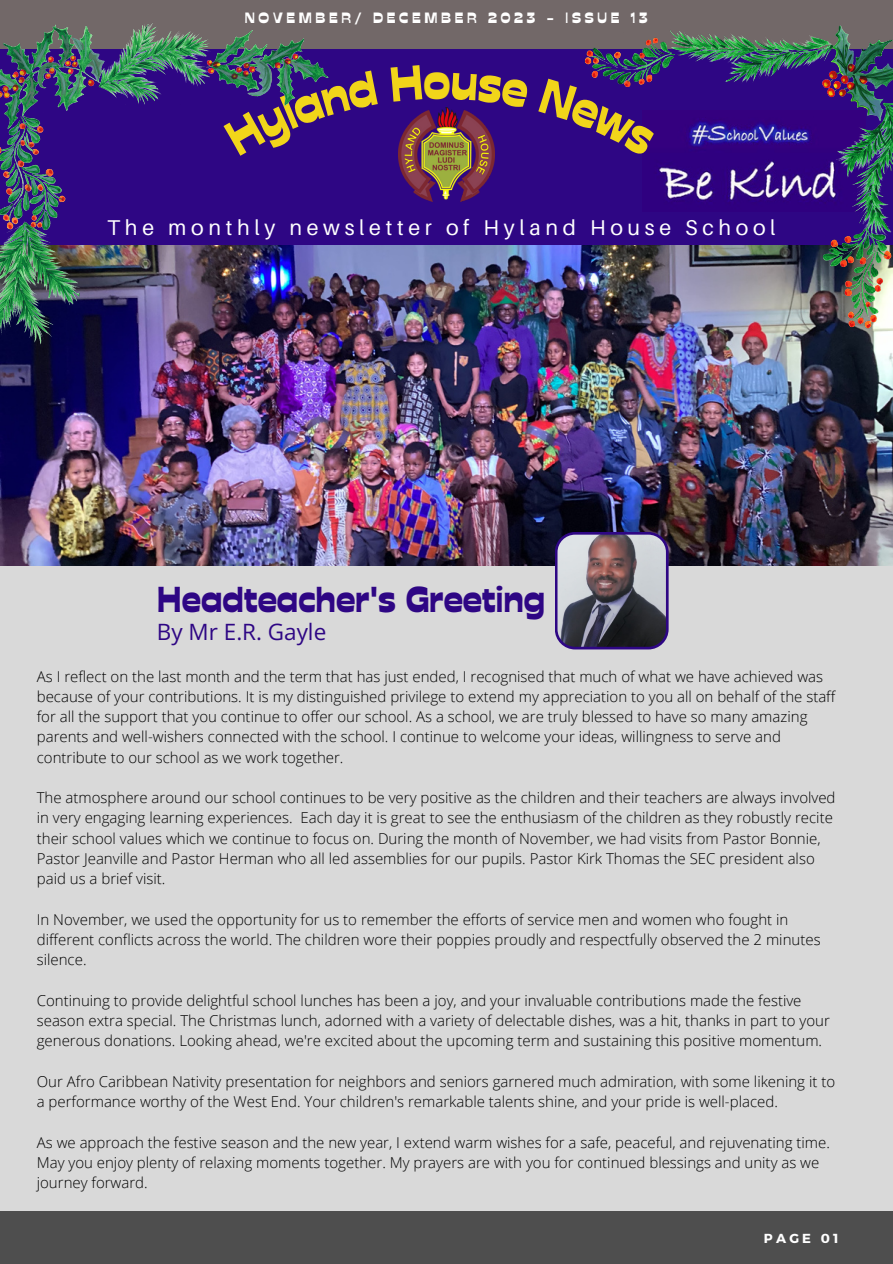
<style>
.page{position:relative;width:893px;height:1264px;background:#fff}
.page>*{position:absolute;margin:0;border:0;box-sizing:border-box;transform-origin:0 0}
.t1{font:36px "Stadio Now Novarese";color:#2e0684}
.t2{font:22.5px "Open Sans";color:#2e0684}
.t3{font:21.3px "Aileron";letter-spacing:.22em;color:#fff}
.t4{font:300 15px/20.2px "Open Sans";color:#000}
.t5{font:700 15px "Stadio Now Display";letter-spacing:.25em;color:#fff}
.t6{font:700 13.05px "Montserrat";letter-spacing:.25em;color:#fff}
</style>
<div class="page">
<div style="left:0;top:0;width:892px;height:302px;background:#2e0684"></div>
<div style="left:0;top:0;width:892px;height:48px;background:#726868"></div>
<img style="left:398px;top:108px;width:96px;height:94px">
<div style="left:0;top:565px;width:892px;height:646px;background:#d9d9d9"></div>
<div style="left:0;top:1211px;width:892px;height:52px;background:#4e4e4e"></div>
<img style="left:0;top:245px;width:892px;height:320px">
<svg style="left:554px;top:532px;width:114px;height:117px;background:#7b7581"></svg>
<img style="left:567px;top:25px;width:325px;height:321px">
<img style="left:0;top:23px;width:335px;height:323px">
<svg style="left:223px;top:70px;width:112px;height:86px"></svg>
<svg style="left:567px;top:78px;width:89px;height:79px"></svg>
<p class="t5" style="left:245px;top:9px;width:404px">NOVEMBER/ DECEMBER 2023 - ISSUE 13</p>
<p class="t3" style="left:107px;top:214px;width:669px">The monthly newsletter of Hyland House School</p>
<p class="t1" style="left:157px;top:578px;width:390px">Headteacher's Greeting</p>
<p class="t2" style="left:157px;top:615px;width:171px">By Mr E.R. Gayle</p>
<p class="t4" style="left:37px;top:665px;width:799px">As I reflect on the last month and the term that has just ended, I recognised that much of what we have achieved was because of your contributions. It is my distinguished privilege to extend my appreciation to you all on behalf of the staff for all the support that you continue to offer our school. As a school, we are truly blessed to have so many amazing parents and well-wishers connected with the school. I continue to welcome your ideas, willingness to serve and contribute to our school as we work together.</p>
<p class="t4" style="left:37px;top:787px;width:800px">The atmosphere around our school continues to be very positive as the children and their teachers are always involved in very engaging learning experiences. Each day it is great to see the enthusiasm of the children as they robustly recite their school values which we continue to focus on. During the month of November, we had visits from Pastor Bonnie, Pastor Jeanville and Pastor Herman who all led assemblies for our pupils. Pastor Kirk Thomas the SEC president also paid us a brief visit.</p>
<p class="t4" style="left:37px;top:908px;width:785px">In November, we used the opportunity for us to remember the efforts of service men and women who fought in different conflicts across the world. The children wore their poppies proudly and respectfully observed the 2 minutes silence.</p>
<p class="t4" style="left:37px;top:989px;width:794px">Continuing to provide delightful school lunches has been a joy, and your invaluable contributions made the festive season extra special. The Christmas lunch, adorned with a variety of delectable dishes, was a hit, thanks in part to your generous donations. Looking ahead, we're excited about the upcoming term and sustaining this positive momentum.</p>
<p class="t4" style="left:37px;top:1070px;width:799px">Our Afro Caribbean Nativity presentation for neighbors and seniors garnered much admiration, with some likening it to a performance worthy of the West End. Your children's remarkable talents shine, and your pride is well-placed.</p>
<p class="t4" style="left:37px;top:1131px;width:794px">As we approach the festive season and the new year, I extend warm wishes for a safe, peaceful, and rejuvenating time.<br>May you enjoy plenty of relaxing moments together. My prayers are with you for continued blessings and unity as we journey forward.</p>
<p class="t6" style="left:763px;top:1229px;width:76px">PAGE 01</p>
</div>
